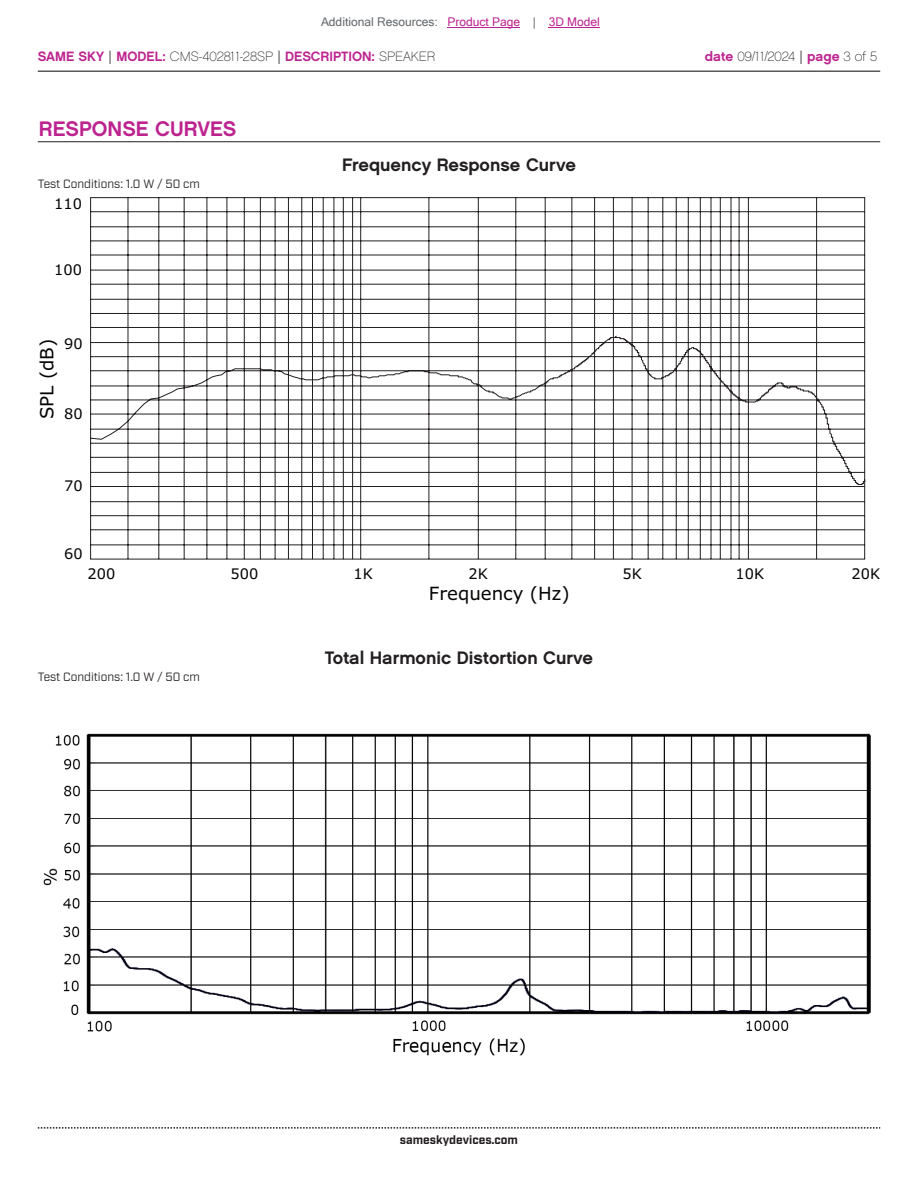
<style>
.page{position:relative;width:918px;height:1188px;background:#fff}
.page>*{position:absolute;margin:0;border:0;box-sizing:border-box;transform-origin:0 0}
.t1{font:21px "Chalet New York Nineteen Sixty";color:#bd238f}
.t2{font:18.15px "Verdana";color:#040503}
.t3{font:18px "Chalet New York Nineteen Sixty";color:#231f20}
.t4{font:14.55px "Verdana";color:#040503}
.t5{font:13.5px "Chalet New York Nineteen Sixty";color:#bd238f}
.t6{font:13.5px "Chalet Paris Nineteen Sixty";letter-spacing:-.005em;color:#231f20}
.t7{font:12px "Industry";color:#231f20}
.t8{font:12px "Microsoft Sans Serif";color:#63676b}
.t9{font:700 12px "Industry";color:#231f20}
.s1{color:#bd238f}
.s2{font-family:"Industry";color:#231f20}
.s3{font-family:"Chalet Paris Nineteen Sixty";color:#231f20}
.s4{font-family:"Chalet New York Nineteen Sixty";color:#bd238f}
.s5{font-family:"Industry"}
</style>
<div class="page">
<hr style="left:38px;top:71px;width:842px;height:1px;background:#231f20">
<svg style="left:38px;top:1127px;width:842px;height:2px"></svg>
<svg style="left:90px;top:197px;width:776px;height:363px"></svg>
<hr style="left:38px;top:141px;width:842px;height:1px;background:#231f20">
<img style="left:43px;top:733px;width:828px;height:323px">
<hr style="left:448px;top:27px;width:72px;height:1px;background:#bd238f">
<hr style="left:549px;top:27px;width:51px;height:1px;background:#bd238f">
<p class="t8" style="left:321px;top:15px;width:280px">Additional Resources: <span class="s1">Product Page</span> | <span class="s1">3D Model</span></p>
<p class="t5" style="left:38px;top:47px;width:399px">SAME SKY <span class="s2">|</span> MODEL: <span class="s3">CMS-402811-28SP</span> <span class="s2">|</span> DESCRIPTION: <span class="s3">SPEAKER</span></p>
<p class="t6" style="left:705px;top:48px;width:174px"><span class="s4">date</span> 09/11/2024 <span class="s5">|</span> <span class="s4">page</span> 3 of 5</p>
<p class="t1" style="left:39px;top:115px;width:199px">RESPONSE CURVES</p>
<p class="t7" style="left:38px;top:176px;width:164px">Test Conditions: 1.0 W / 50 cm</p>
<p class="t4" style="left:54px;top:194px;width:29px">110</p>
<p class="t4" style="left:54px;top:260px;width:29px">100</p>
<p class="t4" style="left:64px;top:333px;width:20px">90</p>
<p class="t2" style="left:34px;top:419px;width:82px;rotate:-90deg">SPL (dB)</p>
<p class="t4" style="left:64px;top:404px;width:20px">80</p>
<p class="t4" style="left:64px;top:476px;width:20px">70</p>
<p class="t4" style="left:64px;top:544px;width:20px">60</p>
<p class="t3" style="left:342px;top:153px;width:235px">Frequency Response Curve</p>
<p class="t4" style="left:88px;top:564px;width:29px">200</p>
<p class="t4" style="left:231px;top:564px;width:29px">500</p>
<p class="t4" style="left:354px;top:564px;width:21px">1K</p>
<p class="t4" style="left:469px;top:564px;width:21px">2K</p>
<p class="t4" style="left:623px;top:564px;width:21px">5K</p>
<p class="t4" style="left:735px;top:564px;width:30px">10K</p>
<p class="t4" style="left:852px;top:564px;width:30px">20K</p>
<p class="t2" style="left:429px;top:581px;width:142px">Frequency (Hz)</p>
<p class="t7" style="left:38px;top:669px;width:164px">Test Conditions: 1.0 W / 50 cm</p>
<p class="t3" style="left:325px;top:646px;width:270px">Total Harmonic Distortion Curve</p>
<p class="t9" style="left:400px;top:1132px;width:120px">sameskydevices.com</p>
</div>
